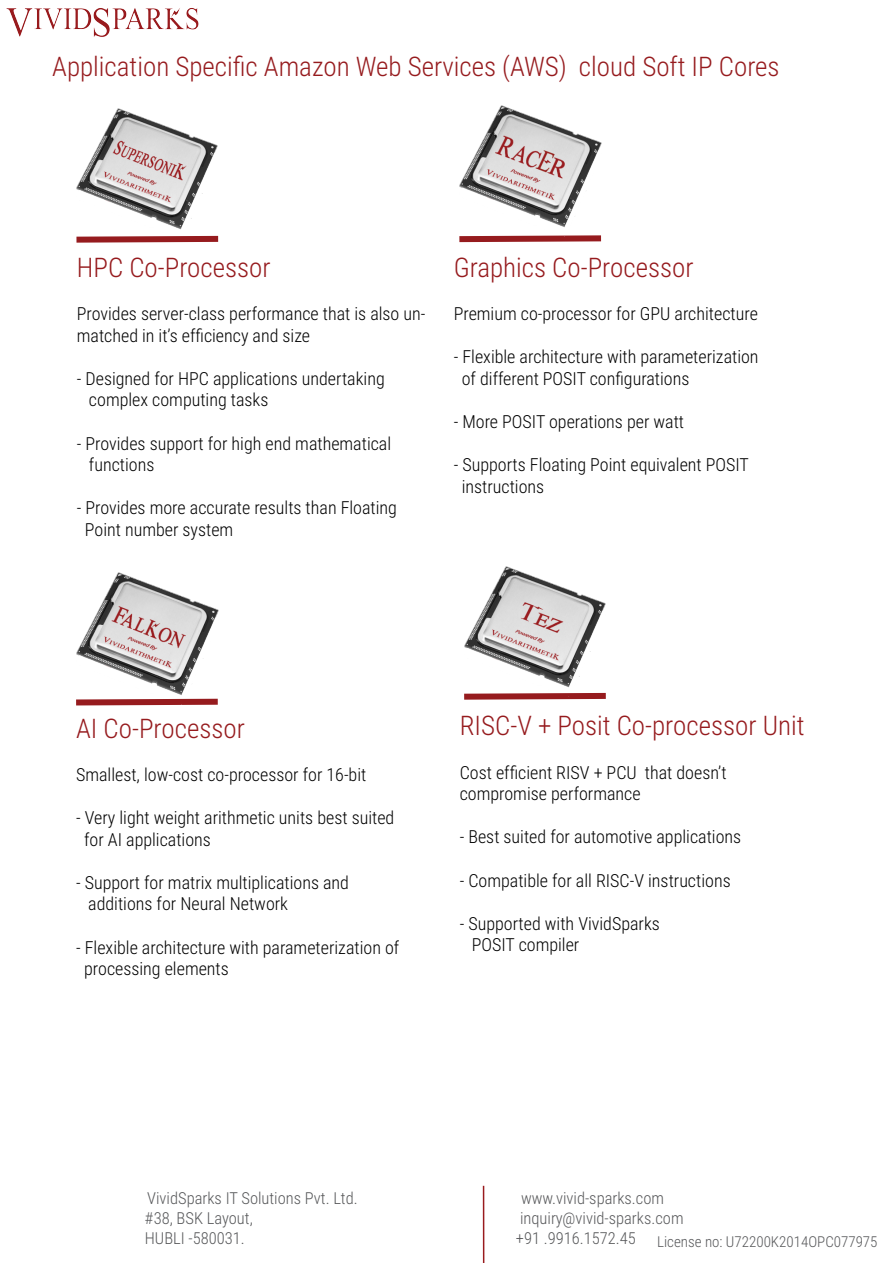
<style>
.page{position:relative;width:893px;height:1263px;background:#fff}
.page>*{position:absolute;margin:0;border:0;box-sizing:border-box;transform-origin:0 0}
.t1{font:300 27px "Roboto Condensed";color:#961b1e}
.t2{font:300 18px/21.6px "Roboto Condensed";color:#000}
.t3{font:300 16.5px "Roboto Condensed";color:#57585a}
.t4{font:300 15px "Roboto Condensed";color:#57585a}
</style>
<div class="page">
<hr style="left:483px;top:1186px;width:1px;height:77px;background:#991b1e">
<img style="left:77px;top:109px;width:141px;height:121px">
<svg style="left:76px;top:235px;width:143px;height:8px"></svg>
<svg style="left:459px;top:237px;width:143px;height:6px"></svg>
<img style="left:459px;top:106px;width:142px;height:131px">
<svg style="left:76px;top:704px;width:142px;height:2px"></svg>
<img style="left:76px;top:573px;width:142px;height:131px">
<svg style="left:464px;top:692px;width:142px;height:8px"></svg>
<img style="left:464px;top:567px;width:141px;height:130px">
<img style="left:6px;top:8px;width:193px;height:29px">
<p class="t1" style="left:52px;top:47px;width:729px">Application Specific Amazon Web Services (AWS) cloud Soft IP Cores</p>
<p class="t1" style="left:77px;top:248px;width:195px">HPC Co-Processor</p>
<p class="t2" style="left:77px;top:302px;width:350px">Provides server-class performance that is also un&shy;matched in it’s efficiency and size</p>
<p class="t2" style="left:77px;top:367px;width:309px">- Designed for HPC applications undertaking</p>
<p class="t2" style="left:89px;top:388px;width:181px">complex computing tasks</p>
<p class="t2" style="left:77px;top:432px;width:316px">- Provides support for high end mathematical</p>
<p class="t2" style="left:89px;top:453px;width:67px">functions</p>
<p class="t2" style="left:77px;top:496px;width:322px">- Provides more accurate results than Floating</p>
<p class="t2" style="left:85px;top:518px;width:150px">Point number system</p>
<p class="t1" style="left:454px;top:248px;width:241px">Graphics Co-Processor</p>
<p class="t2" style="left:454px;top:302px;width:306px">Premium co-processor for GPU architecture</p>
<p class="t2" style="left:454px;top:345px;width:306px">- Flexible architecture with parameterization</p>
<p class="t2" style="left:462px;top:367px;width:229px">of different POSIT configurations</p>
<p class="t2" style="left:454px;top:410px;width:232px">- More POSIT operations per watt</p>
<p class="t2" style="left:454px;top:453px;width:297px">- Supports Floating Point equivalent POSIT</p>
<p class="t2" style="left:462px;top:475px;width:84px">instructions</p>
<p class="t1" style="left:76px;top:709px;width:170px">AI Co-Processor</p>
<p class="t2" style="left:76px;top:763px;width:292px">Smallest, low-cost co-processor for 16-bit</p>
<p class="t2" style="left:76px;top:806px;width:320px">- Very light weight arithmetic units best suited</p>
<p class="t2" style="left:84px;top:828px;width:128px">for AI applications</p>
<p class="t2" style="left:76px;top:871px;width:274px">- Support for matrix multiplications and</p>
<p class="t2" style="left:88px;top:892px;width:201px">additions for Neural Network</p>
<p class="t2" style="left:76px;top:936px;width:325px">- Flexible architecture with parameterization of</p>
<p class="t2" style="left:84px;top:957px;width:146px">processing elements</p>
<p class="t1" style="left:460px;top:707px;width:346px">RISC-V + Posit Co-processor Unit</p>
<p class="t2" style="left:460px;top:761px;width:268px">Cost efficient RISV + PCU that doesn’t</p>
<p class="t2" style="left:460px;top:782px;width:182px">compromise performance</p>
<p class="t2" style="left:460px;top:825px;width:283px">- Best suited for automotive applications</p>
<p class="t2" style="left:460px;top:869px;width:272px">- Compatible for all RISC-V instructions</p>
<p class="t2" style="left:460px;top:912px;width:202px">- Supported with VividSparks</p>
<p class="t2" style="left:472px;top:933px;width:109px">POSIT compiler</p>
<p class="t3" style="left:147px;top:1186px;width:212px">VividSparks IT Solutions Pvt. Ltd.</p>
<p class="t3" style="left:521px;top:1186px;width:144px">www.vivid-sparks.com</p>
<p class="t3" style="left:145px;top:1206px;width:110px">#38, BSK Layout,</p>
<p class="t3" style="left:520px;top:1206px;width:165px">inquiry@vivid-sparks.com</p>
<p class="t3" style="left:145px;top:1226px;width:102px">HUBLI -580031.</p>
<p class="t3" style="left:516px;top:1226px;width:121px">+91 .9916.1572.45</p>
<p class="t4" style="left:657px;top:1231px;width:222px">License no: U72200K2014OPC077975</p>
</div>
